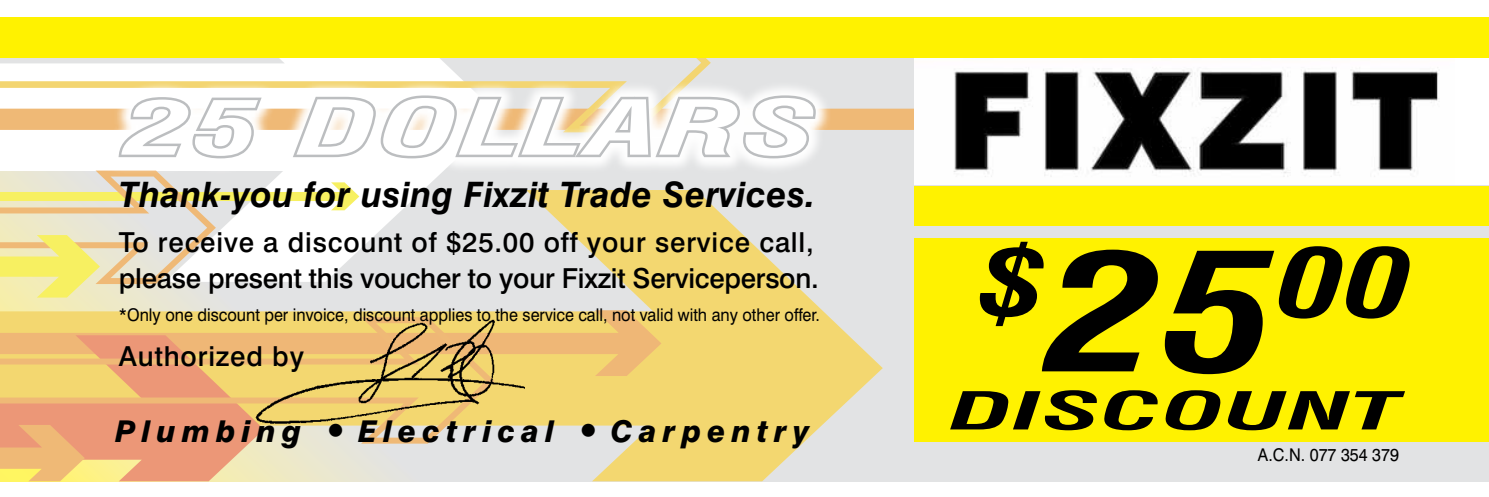
<style>
.page{position:relative;width:1489px;height:497px;background:#fff}
.page>*{position:absolute;margin:0;border:0;box-sizing:border-box;transform-origin:0 0}
.t1{font:italic 700 condensed 94.75px "Swiss 721 BT";color:#000;scale:1.42 1}
.t2{font:italic 700 condensed 73.5px "Swiss 721 BT";letter-spacing:.02em;color:#fff;scale:1.81 1}
.t3{font:italic 700 condensed 50.75px "Swiss 721 BT";color:#000;scale:2.08 1}
.t4{font:italic 700 35px "Swiss 721 BT";letter-spacing:.01em;color:#000}
.t5{font:italic 800 30px "Swiss 721 BT";letter-spacing:.2em;color:#000}
.t6{font:500 27.5px/36px "Swiss 721 BT";letter-spacing:-.01em;color:#000}
.t7{font:500 27.5px "Swiss 721 BT";letter-spacing:.03em;color:#000}
.t8{font:17.5px "Swiss 721 BT";color:#000;scale:.93 1}
.s1{font-size:45px}
.s2{font-size:162.5px}
</style>
<div class="page">
<div style="left:0;top:19px;width:1488px;height:461px;background:#e2e3e4"></div>
<div style="left:0;top:152px;width:440px;height:38px;background:#fff"></div>
<svg style="left:0;top:190px;width:882px;height:290px"></svg>
<svg style="left:0;top:108px;width:914px;height:44px"></svg>
<svg style="left:0;top:310px;width:661px;height:65px;background:#f0cc79"></svg>
<svg style="left:85px;top:443px;width:179px;height:37px;background:#efb387"></svg>
<svg style="left:0;top:58px;width:710px;height:74px;fill:#fff"></svg>
<svg style="left:0;top:317px;width:494px;height:126px;background:#eeb678"></svg>
<svg style="left:0;top:424px;width:85px;height:56px;background:#f0b774"></svg>
<svg style="left:0;top:170px;width:359px;height:127px"></svg>
<div style="left:914px;top:58px;width:574px;height:126px;background:#fff"></div>
<svg style="left:102px;top:80px;width:729px;height:94px"></svg>
<svg style="left:116px;top:94px;width:149px;height:67px;background:#e7e6e5"></svg>
<svg style="left:290px;top:87px;width:528px;height:74px;background:#e9e7e3"></svg>
<img style="left:954px;top:67px;width:485px;height:110px">
<div style="left:0;top:17px;width:1488px;height:41px;background:#fff200"></div>
<div style="left:914px;top:238px;width:574px;height:203px;background:#fff200"></div>
<div style="left:914px;top:186px;width:574px;height:39px;background:#fff200"></div>
<img style="left:255px;top:315px;width:269px;height:121px">
<h2 class="t2" style="left:124px;top:84px;width:384px">25 DOLLARS</h2>
<h3 class="t4" style="left:119px;top:173px;width:698px">Thank-you for using Fixzit Trade Services.</h3>
<h3 class="t6" style="left:119px;top:224px;width:701px">To receive a discount of $25.00 off your service call, please present this voucher to your Fixzit Serviceperson.</h3>
<p class="t8" style="left:119px;top:303px;width:755px">*Only one discount per invoice, discount applies to the service call, not valid with any other offer.</p>
<h3 class="t7" style="left:119px;top:339px;width:186px">Authorized by</h3>
<h3 class="t5" style="left:115px;top:412px;width:695px">Plumbing <span class="s1">•</span>Electrical <span class="s1">•</span>Carpentry</h3>
<h1 class="t1" style="left:979px;top:225px;width:306px">$<span class="s2">25</span>00</h1>
<h3 class="t3" style="left:951px;top:380px;width:219px">DISCOUNT</h3>
<p class="t8" style="left:1257px;top:443px;width:153px">A.C.N. 077 354 379</p>
</div>
